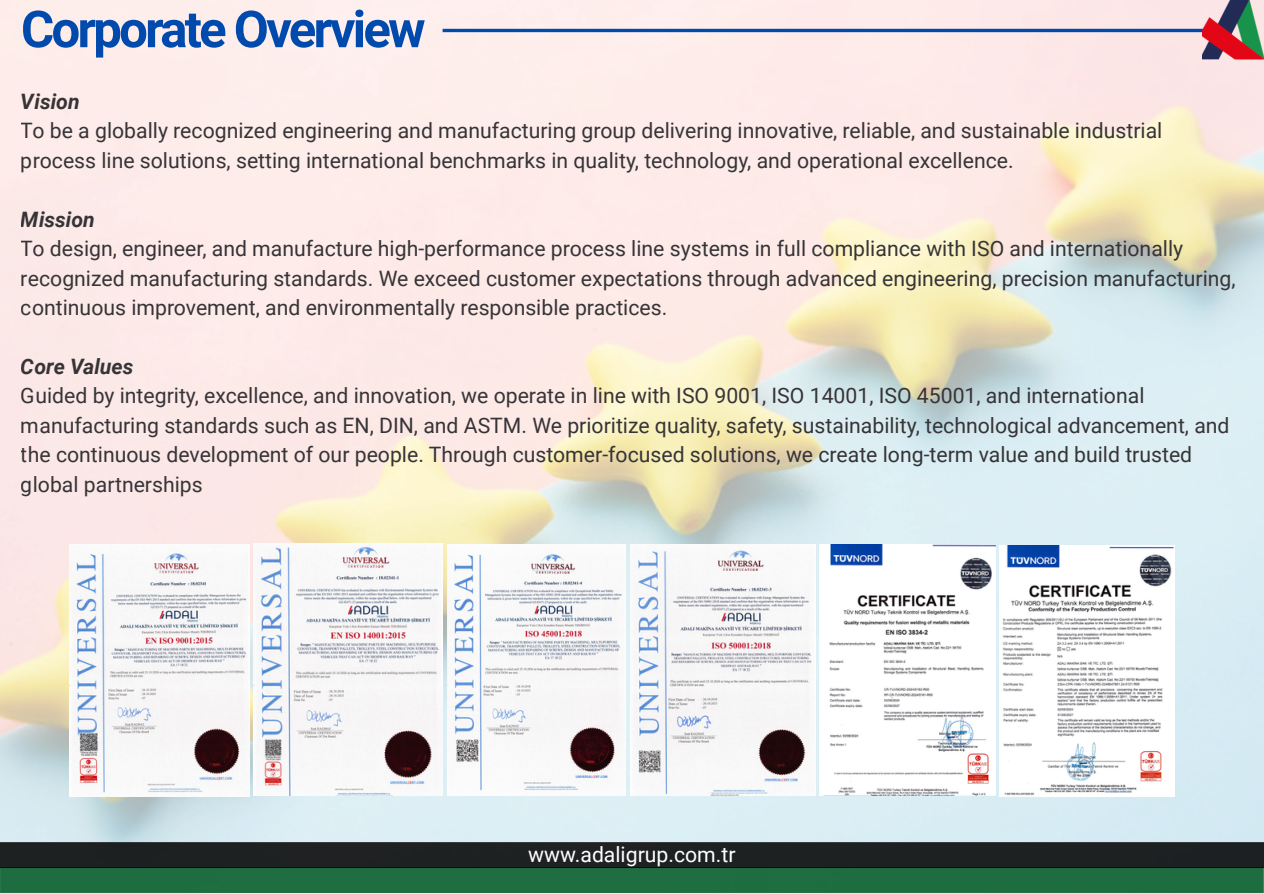
<style>
.page{position:relative;width:1264px;height:894px;background:#fff}
.page>*{position:absolute;margin:0;border:0;box-sizing:border-box;transform-origin:0 0}
.t1{font:700 51px "Roboto";letter-spacing:-.055em;color:#004aad}
.t2{font:21.15px/29.4px "Roboto";color:#363437}
.t3{font:italic 700 21.15px "Roboto";color:#363437}
.t4{font:21.15px "Roboto";color:#fff}
</style>
<div class="page">
<img style="left:0;top:0;width:1263px;height:893px">
<hr style="left:442px;top:29px;width:775px;height:3px;background:#004aad">
<div style="left:0;top:866px;width:1263px;height:26px;background:#1e6d41"></div>
<div style="left:0;top:841px;width:1263px;height:26px;background:#1e2122"></div>
<img style="left:254px;top:543px;width:189px;height:252px">
<img style="left:69px;top:544px;width:180px;height:252px">
<img style="left:447px;top:544px;width:178px;height:251px">
<img style="left:630px;top:544px;width:185px;height:251px">
<img style="left:1201px;top:0;width:62px;height:60px">
<img style="left:819px;top:544px;width:176px;height:251px">
<img style="left:999px;top:545px;width:175px;height:251px">
<h1 class="t1" style="left:21px;top:0;width:406px">Corporate Overview</h1>
<p class="t3" style="left:21px;top:89px;width:60px">Vision</p>
<p class="t2" style="left:21px;top:116px;width:1142px">To be a globally recognized engineering and manufacturing group delivering innovative, reliable, and sustainable industrial process line solutions, setting international benchmarks in quality, technology, and operational excellence.</p>
<p class="t3" style="left:21px;top:207px;width:75px">Mission</p>
<p class="t2" style="left:21px;top:234px;width:1216px">To design, engineer, and manufacture high-performance process line systems in full compliance with ISO and internationally recognized manufacturing standards. We exceed customer expectations through advanced engineering, precision manufacturing, continuous improvement, and environmentally responsible practices.</p>
<p class="t3" style="left:21px;top:354px;width:114px">Core Values</p>
<p class="t2" style="left:21px;top:381px;width:1210px">Guided by integrity, excellence, and innovation, we operate in line with ISO 9001, ISO 14001, ISO 45001, and international manufacturing standards such as EN, DIN, and ASTM. We prioritize quality, safety, sustainability, technological advancement, and the continuous development of our people. Through customer-focused solutions, we create long-term value and build trusted global partnerships</p>
<p class="t4" style="left:528px;top:842px;width:209px">www.adaligrup.com.tr</p>
</div>
